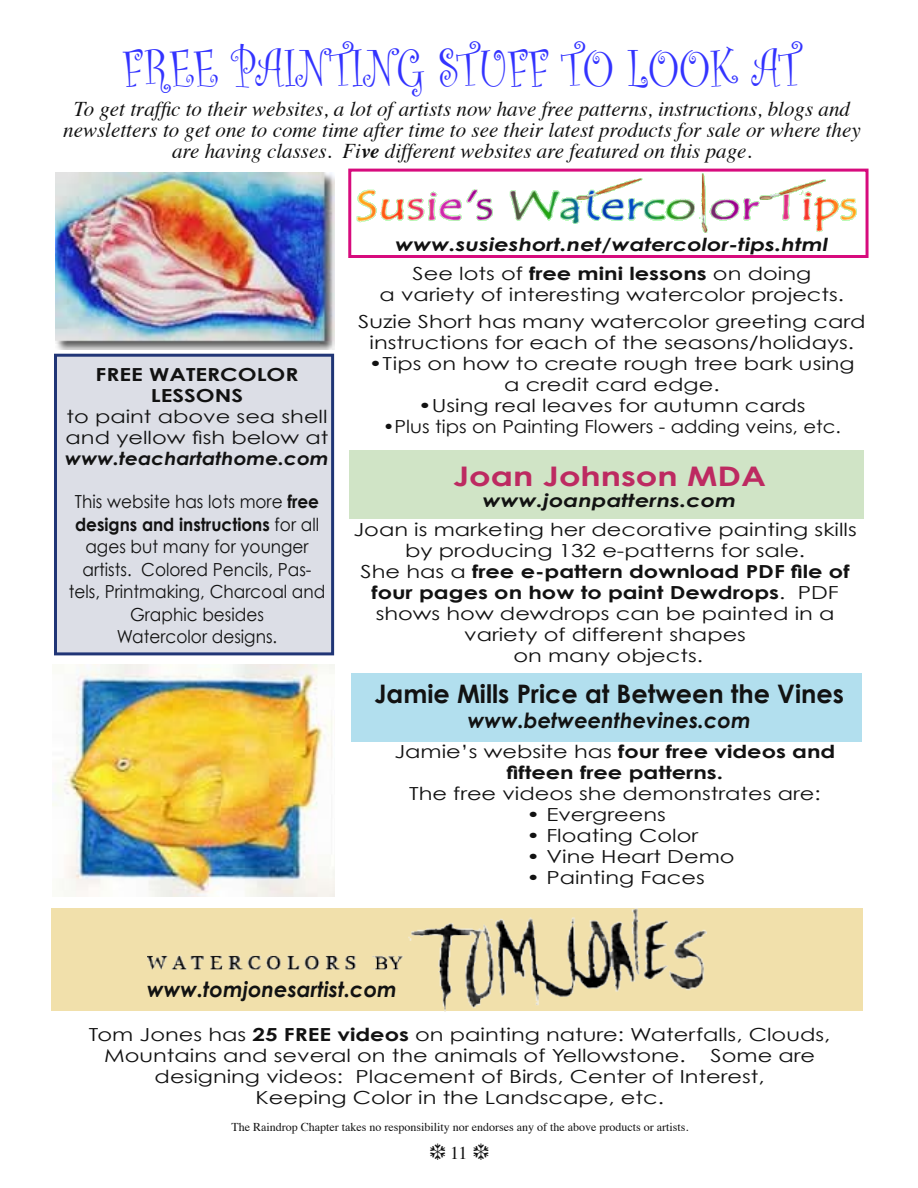
<style>
.page{position:relative;width:918px;height:1188px;background:#fff}
.page>*{position:absolute;margin:0;border:0;box-sizing:border-box;transform-origin:0 0}
.t1{font:56.25px "Curlz";color:#33f;scale:.8 1}
.t2{font:700 27px "Century Gothic";color:#bd2a61;scale:1.25 1}
.t3{font:700 25.5px "Century Gothic";color:#121212}
.t4{font:italic 21px/21px "Times";color:#121212;text-align:center}
.t5{font:italic 700 21px "Century Gothic";color:#121212}
.t6{font:18px/21px "Century Gothic";color:#121212;text-align:center;scale:1.25 1}
.t7{font:18px/22.5px "Century Gothic";color:#121212;text-align:center;scale:.94 1}
.t8{font:italic 700 18px/28.5px "Century Gothic";color:#121212;text-align:center;scale:1.25 1}
.t9{font:700 18px/21px "Century Gothic";color:#121212;text-align:center;scale:1.25 1}
.t10{font:18px "Century Gothic";color:#121212;scale:1.09 1}
.t11{font:italic 700 18px "Century Gothic";color:#121212;scale:1.12 1}
.t12{font:18px "Times";color:#121212}
.t13{font:12px "Times";color:#121212}
.s1{font-weight:700}
.s2{font-weight:400;font-style:normal}
.s3{font-style:normal}
.s4{font-weight:400}
</style>
<div class="page">
<img style="left:55px;top:173px;width:279px;height:177px">
<div style="left:56px;top:355px;width:277px;height:299px;background:#dcdee6"></div>
<div style="left:54px;top:354px;width:280px;height:301px;border:3px solid #203576"></div>
<img style="left:53px;top:664px;width:282px;height:233px">
<img style="left:356px;top:173px;width:501px;height:60px">
<div style="left:348px;top:169px;width:521px;height:89px;border:3px solid #d70b7d"></div>
<div style="left:349px;top:450px;width:515px;height:69px;background:#d0e4c6"></div>
<div style="left:351px;top:673px;width:510px;height:69px;background:#b2dfee"></div>
<div style="left:51px;top:909px;width:812px;height:102px;background:#f1e0ab"></div>
<img style="left:147px;top:909px;width:560px;height:102px">
<h1 class="t1" style="left:123px;top:28px;width:849px">FREE PAINTING STUFF TO LOOK AT</h1>
<p class="t4" style="left:63px;top:98px;width:799px">To get traffic to their websites, a lot of artists now have free patterns, instructions, blogs and newsletters to get one to come time after time to see their latest products for sale or where they are having classes. Fi<span class="s1">ve</span> different websites are featured on this page.</p>
<p class="t9" style="left:96px;top:363px;width:164px">FREE WATERCOLOR<br>LESSONS</p>
<p class="t6" style="left:66px;top:405px;width:212px;text-align:left">to paint above sea shell and yellow fish below at</p>
<p class="t11" style="left:65px;top:447px;width:237px">www.teachartathome.com</p>
<p class="t7" style="left:69px;top:490px;width:275px">This website has lots more <span class="s1">free designs and instructions</span> for all ages but many for younger artists. Colored Pencils, Pas&shy;tels, Printmaking, Charcoal and<br>Graphic besides<br>Watercolor designs.</p>
<p class="t8" style="left:395px;top:230px;width:348px">www.susieshort.net/watercolor-tips.html<br><span class="s2">See lots of</span> <span class="s3">free mini lessons</span> <span class="s2">on doing</span></p>
<p class="t6" style="left:358px;top:280px;width:407px;line-height:27px">a variety of interesting watercolor projects.<br>Suzie Short has many watercolor greeting card</p>
<p class="t6" style="left:370px;top:331px;width:389px">instructions for each of the seasons/holidays.</p>
<p class="t6" style="left:369px;top:352px;width:390px">•Tips on how to create rough tree bark using a credit card edge.</p>
<p class="t6" style="left:418px;top:394px;width:312px">•Using real leaves for autumn cards</p>
<p class="t10" style="left:383px;top:415px;width:422px">•Plus tips on Painting Flowers - adding veins, etc.</p>
<h2 class="t2" style="left:453px;top:459px;width:252px">Joan Johnson MDA</h2>
<p class="t8" style="left:483px;top:485px;width:204px">www.joanpatterns.com</p>
<p class="t6" style="left:353px;top:519px;width:404px">Joan is marketing her decorative painting skills by producing 132 e-patterns for sale.<br>She has a <span class="s1">free e-pattern download PDF file of four pages on how to paint Dewdrops</span>. PDF shows how dewdrops can be painted in a variety of different shapes<br>on many objects.</p>
<h3 class="t3" style="left:374px;top:677px;width:471px">Jamie Mills Price at Between the Vines</h3>
<p class="t5" style="left:468px;top:707px;width:285px">www.betweenthevines.com</p>
<p class="t9" style="left:394px;top:741px;width:354px"><span class="s4">Jamie’s website has</span> four free videos and fifteen free patterns.</p>
<p class="t6" style="left:409px;top:783px;width:331px">The free videos she demonstrates are:</p>
<p class="t6" style="left:527px;top:804px;width:113px">• Evergreens</p>
<p class="t6" style="left:527px;top:825px;width:139px">• Floating Color</p>
<p class="t6" style="left:527px;top:846px;width:168px">• Vine Heart Demo</p>
<p class="t6" style="left:527px;top:867px;width:144px">• Painting Faces</p>
<p class="t5" style="left:147px;top:976px;width:251px">www.tomjonesartist.com</p>
<p class="t6" style="left:104px;top:1024px;width:583px;text-align:left;text-indent:-15px">Tom Jones has <span class="s1">25 FREE videos</span> on painting nature: Waterfalls, Clouds,<br>Mountains and several on the animals of Yellowstone.</p>
<p class="t6" style="left:711px;top:1045px;width:85px">Some are</p>
<p class="t6" style="left:155px;top:1066px;width:490px">designing videos: Placement of Birds, Center of Interest,</p>
<p class="t6" style="left:255px;top:1087px;width:328px">Keeping Color in the Landscape, etc.</p>
<p class="t13" style="left:232px;top:1116px;width:458px">The Raindrop Chapter takes no responsibility nor endorses any of the above products or artists.</p>
<p class="t12" style="left:450px;top:1136px;width:19px">11</p>
</div>
